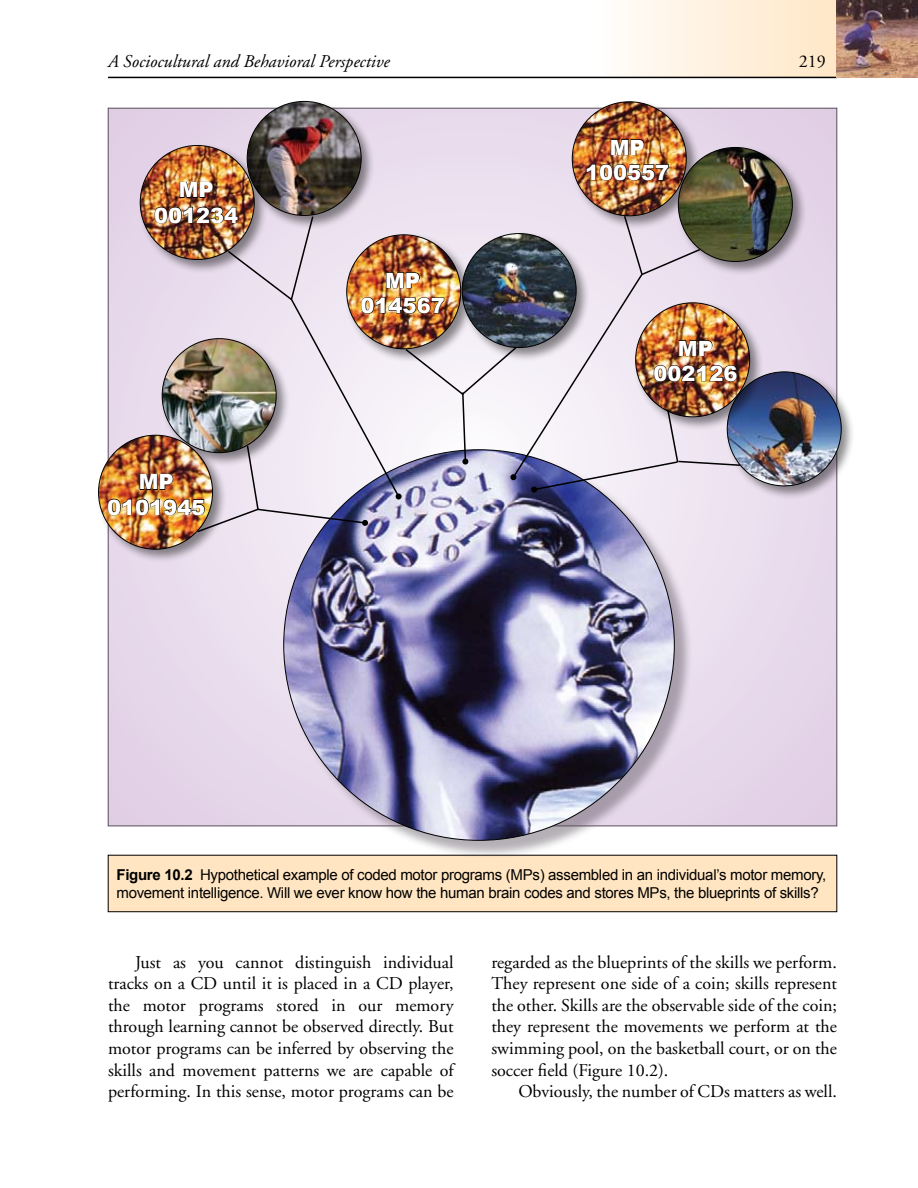
<style>
.page{position:relative;width:918px;height:1188px;background:#fff}
.page>*{position:absolute;margin:0;border:0;box-sizing:border-box;transform-origin:0 0}
.t1{font:900 21px/25.2px "Arial";color:#fff;text-align:center}
.t2{font:18px/21.6px "Adobe Garamond";color:#000;text-align:justify}
.t3{font:italic 18px "Adobe Garamond";color:#000}
.t4{font:15px/18px "Arial";letter-spacing:-.02em;color:#000}
.s1{font-weight:700}
</style>
<div class="page">
<hr style="left:108px;top:77px;width:729px;height:1px;background:#000">
<div style="left:560px;top:0;width:277px;height:77px;background:linear-gradient(to right,#fff,#ffe6c5)"></div>
<img style="left:837px;top:0;width:81px;height:78px">
<div style="left:108px;top:108px;width:729px;height:718px;background:#e7d9eb"></div>
<div style="left:725px;top:370px;width:131px;height:130px;background:#000;opacity:.45"></div>
<img style="left:727px;top:372px;width:114px;height:114px;border-radius:57px">
<div style="left:245px;top:99px;width:131px;height:131px;background:#000;opacity:.45"></div>
<img style="left:247px;top:101px;width:114px;height:114px;border-radius:57px">
<div style="left:633px;top:301px;width:131px;height:130px;background:#000;opacity:.45"></div>
<img style="left:636px;top:303px;width:114px;height:114px;border-radius:57px">
<div style="left:96px;top:433px;width:131px;height:131px;background:#000;opacity:.45"></div>
<img style="left:99px;top:435px;width:114px;height:114px;border-radius:57px">
<div style="left:138px;top:143px;width:131px;height:131px;background:#000;opacity:.45"></div>
<img style="left:140px;top:145px;width:114px;height:115px;border-radius:57px">
<svg style="left:179px;top:180px;width:35px;height:18px"></svg>
<div style="left:676px;top:145px;width:131px;height:131px;background:#000;opacity:.45"></div>
<img style="left:678px;top:147px;width:114px;height:114px;border-radius:57px">
<div style="left:570px;top:100px;width:131px;height:130px;background:#000;opacity:.45"></div>
<img style="left:572px;top:102px;width:114px;height:114px;border-radius:57px">
<svg style="left:610px;top:137px;width:35px;height:18px"></svg>
<svg style="left:586px;top:164px;width:83px;height:17px"></svg>
<div style="left:108px;top:855px;width:729px;height:57px;background:#ffe5c1"></div>
<div style="left:108px;top:855px;width:729px;height:57px;border:1px solid #000"></div>
<div style="left:286px;top:452px;width:407px;height:407px;background:#584f5b;opacity:.45"></div>
<img style="left:284px;top:450px;width:390px;height:390px;border-radius:195px">
<img style="left:107px;top:206px;width:635px;height:328px">
<p class="t3" style="left:108px;top:52px;width:283px">A Sociocultural and Behavioral Perspective</p>
<p class="t2" style="left:799px;top:51px;width:28px">219</p>
<p class="t1" style="left:154px;top:177px;width:86px">MP<br>001234</p>
<p class="t1" style="left:107px;top:469px;width:100px">MP<br>0101945</p>
<p class="t1" style="left:361px;top:267px;width:86px">MP<br>014567</p>
<p class="t1" style="left:585px;top:134px;width:86px">MP<br>100557</p>
<p class="t1" style="left:653px;top:335px;width:86px">MP<br>002126</p>
<p class="t4" style="left:116px;top:866px;width:711px"><span class="s1">Figure 10.2</span> Hypothetical example of coded motor programs (MPs) assembled in an individual’s motor memory, movement intelligence. Will we ever know how the human brain codes and stores MPs, the blueprints of skills?</p>
<p class="t2" style="left:108px;top:952px;width:347px;text-indent:27px">Just as you cannot distinguish individual tracks on a CD until it is placed in a CD player, the motor programs stored in our memory through learning cannot be observed directly. But motor programs can be inferred by observing the skills and movement patterns we are capable of performing. In this sense, motor programs can be</p>
<p class="t2" style="left:491px;top:952px;width:347px">regarded as the blueprints of the skills we perform.<br>They represent one side of a coin; skills represent the other. Skills are the observable side of the coin; they represent the movements we perform at the swimming pool, on the basketball court, or on the soccer field (Figure 10.2).</p>
<p class="t2" style="left:518px;top:1081px;width:320px">Obviously, the number of CDs matters as well.</p>
</div>
